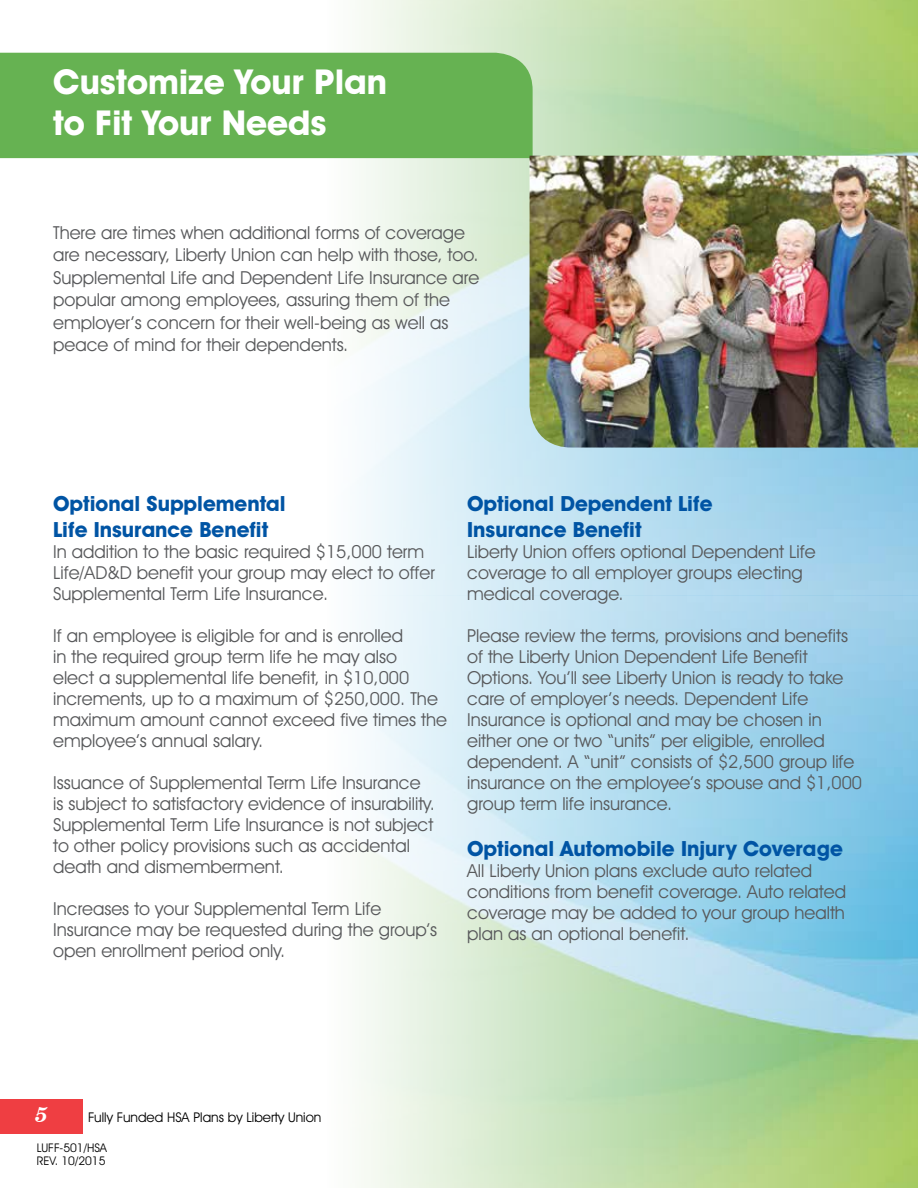
<style>
.page{position:relative;width:918px;height:1188px;background:#fff}
.page>*{position:absolute;margin:0;border:0;box-sizing:border-box;transform-origin:0 0}
.t1{font:700 34.5px/41.4px "Avant Garde IT Cby BT";color:#fff}
.t2{font:700 21px/25.2px "Avant Garde IT Cby BT";color:#0054a4}
.t3{font:italic 700 21px "Century Schoolbook BT";color:#fff}
.t4{font:18px/21px "Avant Garde IT Cby BT";color:#58595b}
.t5{font:13.5px "Avant Garde IT Cby BT";color:#000}
.t6{font:12px/13.5px "Avant Garde IT Cby BT";color:#000}
</style>
<div class="page">
<img style="left:326px;top:0;width:592px;height:1188px">
<div style="left:0;top:1099px;width:82px;height:35px;background:#ef3e42"></div>
<div style="left:0;top:53px;width:533px;height:105px;background:#66b252"></div>
<img style="left:530px;top:156px;width:388px;height:292px">
<h1 class="t1" style="left:53px;top:60px;width:335px">Customize Your Plan to Fit Your Needs</h1>
<p class="t4" style="left:53px;top:221px;width:428px;line-height:22.5px">There are times when additional forms of coverage are necessary, Liberty Union can help with those, too.<br>Supplemental Life and Dependent Life Insurance are popular among employees, assuring them of the employer’s concern for their well-being as well as peace of mind for their dependents.</p>
<p class="t2" style="left:53px;top:491px;width:234px">Optional Supplemental<br>Life Insurance Benefit</p>
<p class="t4" style="left:53px;top:541px;width:383px">In addition to the basic required $15,000 term<br>Life/AD&amp;D benefit your group may elect to offer<br>Supplemental Term Life Insurance.</p>
<p class="t4" style="left:53px;top:625px;width:395px">If an employee is eligible for and is enrolled<br>in the required group term life he may also<br>elect a supplemental life benefit, in $10,000 increments, up to a maximum of $250,000. The maximum amount cannot exceed five times the employee’s annual salary.</p>
<p class="t4" style="left:53px;top:772px;width:383px">Issuance of Supplemental Term Life Insurance is subject to satisfactory evidence of insurability.<br>Supplemental Term Life Insurance is not subject to other policy provisions such as accidental death and dismemberment.</p>
<p class="t4" style="left:53px;top:898px;width:386px">Increases to your Supplemental Term Life<br>Insurance may be requested during the group’s open enrollment period only.</p>
<p class="t2" style="left:467px;top:491px;width:247px">Optional Dependent Life<br>Insurance Benefit</p>
<p class="t4" style="left:467px;top:541px;width:350px">Liberty Union offers optional Dependent Life coverage to all employer groups electing medical coverage.</p>
<p class="t4" style="left:467px;top:625px;width:396px">Please review the terms, provisions and benefits of the Liberty Union Dependent Life Benefit Options. You’ll see Liberty Union is ready to take care of employer’s needs. Dependent Life Insurance is optional and may be chosen in either one or two “units” per eligible, enrolled dependent. A “unit” consists of $2,500 group life insurance on the employee’s spouse and $1,000 group term life insurance.</p>
<p class="t2" style="left:467px;top:836px;width:377px">Optional Automobile Injury Coverage</p>
<p class="t4" style="left:467px;top:860px;width:381px">All Liberty Union plans exclude auto related conditions from benefit coverage. Auto related coverage may be added to your group health plan as an optional benefit.</p>
<p class="t3" style="left:35px;top:1102px;width:14px">5</p>
<p class="t5" style="left:88px;top:1109px;width:235px">Fully Funded HSA Plans by Liberty Union</p>
<p class="t6" style="left:37px;top:1141px;width:72px">LUFF-501/HSA<br>REV. 10/2015</p>
</div>
